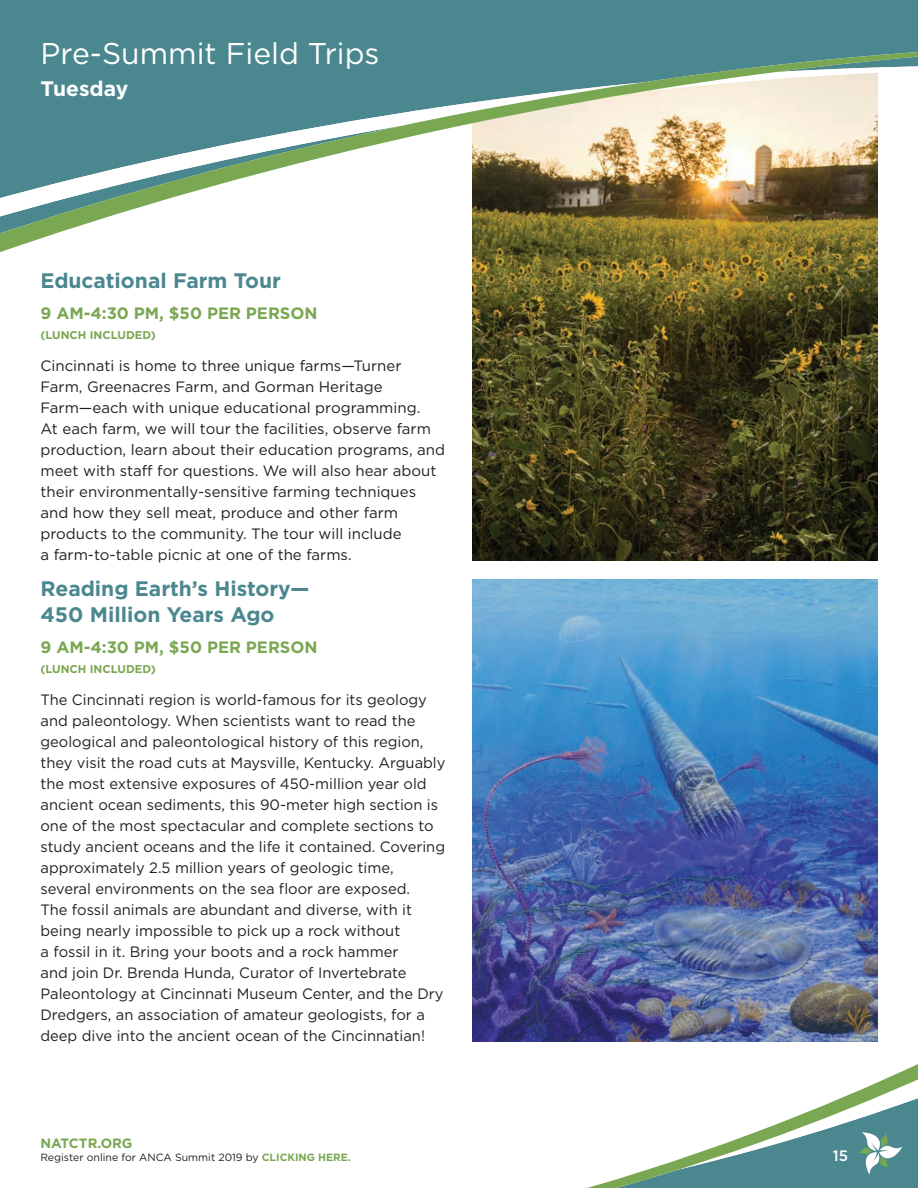
<style>
.page{position:relative;width:918px;height:1188px;background:#fff}
.page>*{position:absolute;margin:0;border:0;box-sizing:border-box;transform-origin:0 0}
.Heading_in_Blue_Curv{font:30px "Gotham HTF";color:#fff}
.Body___Subhead{font:700 21px/25.5px "Gotham HTF";color:#4b878f}
.Subhead_in_Blue{font:700 21px "Gotham HTF";color:#fff}
.Body_Copy___Mini_Sub{font:700 16.5px "Gotham HTF";color:#7aa752}
.Body_Copy___10_14{font:15px/21px "Gotham HTF";color:#231f20}
.t1{font:500 15px "Gotham HTF";color:#fff}
.t2{font:700 13.5px "Gotham HTF";color:#7aa752}
.Body_Copy___Mini_Sub-2{font:700 11.25px "Gotham HTF";color:#7aa752}
.t3{font:10.5px "Gotham HTF";color:#231f20}
.s1{font-weight:700;color:#7aa752}
</style>
<div class="page">
<img style="left:472px;top:259px;width:406px;height:302px">
<img style="left:472px;top:579px;width:406px;height:462px">
<div style="left:0;top:0;width:918px;height:51px;background:#4b878f"></div>
<svg style="left:853px;top:1064px;width:65px;height:29px"></svg>
<svg style="left:0;top:51px;width:918px;height:208px"></svg>
<svg style="left:587px;top:1093px;width:331px;height:95px"></svg>
<p class="Heading_in_Blue_Curv" style="left:40px;top:37px;width:341px">Pre-Summit Field Trips</p>
<p class="Subhead_in_Blue" style="left:40px;top:76px;width:89px">Tuesday</p>
<p class="Body___Subhead" style="left:40px;top:267px;width:242px">Educational Farm Tour</p>
<p class="Body_Copy___Mini_Sub" style="left:40px;top:304px;width:279px">9 AM-4:30 PM, $50 PER PERSON</p>
<p class="Body_Copy___Mini_Sub-2" style="left:40px;top:328px;width:117px">(LUNCH INCLUDED)</p>
<p class="Body_Copy___10_14" style="left:40px;top:355px;width:406px">Cincinnati is home to three unique farms—Turner Farm, Greenacres Farm, and Gorman Heritage Farm—each with unique educational programming.<br>At each farm, we will tour the facilities, observe farm production, learn about their education programs, and meet with staff for questions. We will also hear about their environmentally-sensitive farming techniques and how they sell meat, produce and other farm products to the community. The tour will include<br>a farm-to-table picnic at one of the farms.</p>
<p class="Body___Subhead" style="left:40px;top:575px;width:270px">Reading Earth’s History—<br>450 Million Years Ago</p>
<p class="Body_Copy___Mini_Sub" style="left:40px;top:638px;width:279px">9 AM-4:30 PM, $50 PER PERSON</p>
<p class="Body_Copy___Mini_Sub-2" style="left:40px;top:662px;width:117px">(LUNCH INCLUDED)</p>
<p class="Body_Copy___10_14" style="left:40px;top:689px;width:406px">The Cincinnati region is world-famous for its geology and paleontology. When scientists want to read the geological and paleontological history of this region, they visit the road cuts at Maysville, Kentucky. Arguably the most extensive exposures of 450-million year old ancient ocean sediments, this 90-meter high section is one of the most spectacular and complete sections to study ancient oceans and the life it contained. Covering approximately 2.5 million years of geologic time, several environments on the sea floor are exposed.<br>The fossil animals are abundant and diverse, with it being nearly impossible to pick up a rock without<br>a fossil in it. Bring your boots and a rock hammer<br>and join Dr. Brenda Hunda, Curator of Invertebrate Paleontology at Cincinnati Museum Center, and the Dry Dredgers, an association of amateur geologists, for a deep dive into the ancient ocean of the Cincinnatian!</p>
<p class="t2" style="left:40px;top:1135px;width:94px">NATCTR.ORG</p>
<p class="t3" style="left:40px;top:1152px;width:312px">Register online for ANCA Summit 2019 by <span class="s1">CLICKING HERE.</span></p>
<p class="t1" style="left:833px;top:1147px;width:17px">15</p>
</div>
